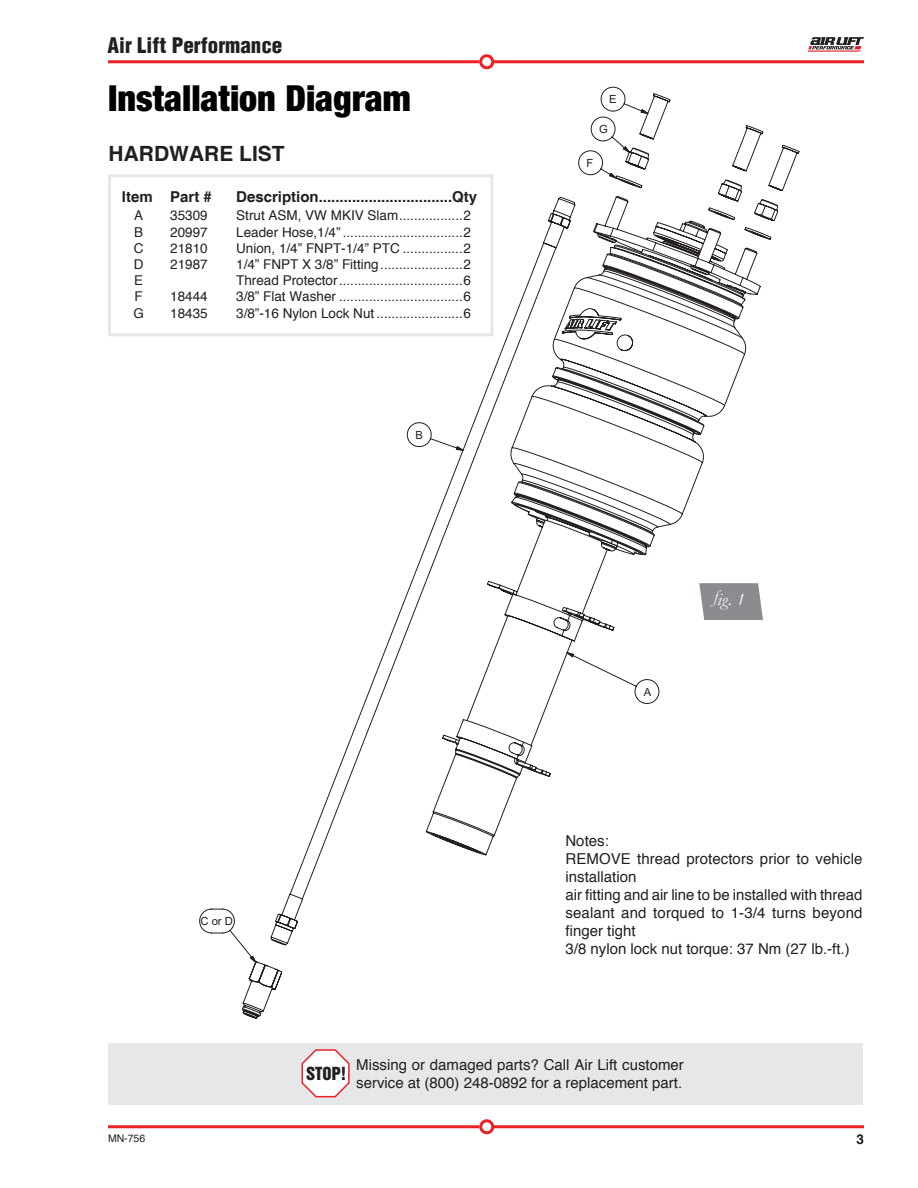
<style>
.page{position:relative;width:918px;height:1188px;background:#fff}
.page>*{position:absolute;margin:0;border:0;box-sizing:border-box;transform-origin:0 0}
.t1{font:900 condensed 36px "Helvetica Neue";color:#010101}
.t2{font:900 condensed 21px "Helvetica";color:#231f20}
.t3{font:700 21px "Helvetica";color:#231f20}
.t4{font:italic 18px "Garamond";color:#fff}
.t5{font:16.5px "Helvetica Inserat LT Std";color:#231f20}
.t6{font:15px/18px "Helvetica";color:#231f20}
.t7{font:700 15px "Helvetica";color:#231f20}
.t8{font:13.5px "Helvetica";color:#231f20}
.t9{font:700 13.5px "Helvetica";color:#231f20}
.t10{font:11.25px "Arial";color:#231f20}
.t11{font:10.5px "Helvetica";color:#231f20}
</style>
<div class="page">
<hr style="left:493px;top:1125px;width:371px;height:3px;background:#ec2127">
<div style="left:479px;top:1119px;width:15px;height:15px;border:3px solid #ec2127;border-radius:50%"></div>
<hr style="left:108px;top:1125px;width:371px;height:3px;background:#ec2127">
<hr style="left:493px;top:60px;width:371px;height:3px;background:#ec2127">
<div style="left:479px;top:54px;width:15px;height:15px;border:3px solid #ec2127;border-radius:50%"></div>
<hr style="left:108px;top:60px;width:371px;height:3px;background:#ec2127">
<svg style="left:808px;top:37px;width:56px;height:15px"></svg>
<svg style="left:242px;top:196px;width:519px;height:823px"></svg>
<svg style="left:232px;top:934px;width:27px;height:32px"></svg>
<svg style="left:199px;top:445px;width:268px;height:489px"></svg>
<svg style="left:406px;top:422px;width:58px;height:29px"></svg>
<svg style="left:563px;top:651px;width:97px;height:53px"></svg>
<svg style="left:578px;top:87px;width:201px;height:153px"></svg>
<div style="left:108px;top:1043px;width:754px;height:62px;background:#e6e7e9"></div>
<svg style="left:301px;top:1049px;width:49px;height:49px"></svg>
<svg style="left:699px;top:583px;width:64px;height:37px;background:#949698"></svg>
<div style="left:108px;top:174px;width:385px;height:162px;border:3px solid #e6e7e9"></div>
<h2 class="t2" style="left:108px;top:32px;width:176px">Air Lift Performance</h2>
<h1 class="t1" style="left:108px;top:76px;width:304px">Installation Diagram</h1>
<h2 class="t3" style="left:109px;top:141px;width:178px">HARDWARE LIST</h2>
<p class="t7" style="left:122px;top:188px;width:92px">Item Part #</p>
<p class="t7" style="left:236px;top:188px;width:242px">Description................................Qty</p>
<p class="t8" style="left:134px;top:207px;width:11px">A</p>
<p class="t8" style="left:170px;top:207px;width:39px">35309</p>
<p class="t8" style="left:236px;top:207px;width:236px">Strut ASM, VW MKIV Slam.................2</p>
<p class="t8" style="left:134px;top:223px;width:11px">B</p>
<p class="t8" style="left:170px;top:223px;width:39px">20997</p>
<p class="t8" style="left:236px;top:223px;width:236px">Leader Hose,1/4” ................................2</p>
<p class="t8" style="left:134px;top:240px;width:11px">C</p>
<p class="t8" style="left:170px;top:240px;width:39px">21810</p>
<p class="t8" style="left:236px;top:240px;width:236px">Union, 1/4” FNPT-1/4” PTC ................2</p>
<p class="t8" style="left:134px;top:256px;width:11px">D</p>
<p class="t8" style="left:170px;top:256px;width:39px">21987</p>
<p class="t8" style="left:236px;top:256px;width:236px">1/4” FNPT X 3/8” Fitting......................2</p>
<p class="t8" style="left:134px;top:272px;width:11px">E</p>
<p class="t8" style="left:236px;top:272px;width:236px">Thread Protector.................................6</p>
<p class="t8" style="left:135px;top:288px;width:10px">F</p>
<p class="t8" style="left:170px;top:288px;width:39px">18444</p>
<p class="t8" style="left:236px;top:288px;width:236px">3/8” Flat Washer .................................6</p>
<p class="t8" style="left:133px;top:304px;width:12px">G</p>
<p class="t8" style="left:170px;top:304px;width:39px">18435</p>
<p class="t8" style="left:236px;top:304px;width:236px">3/8”-16 Nylon Lock Nut .......................6</p>
<p class="t10" style="left:415px;top:427px;width:9px">B</p>
<p class="t10" style="left:200px;top:914px;width:34px">C or D</p>
<p class="t10" style="left:609px;top:92px;width:9px">E</p>
<p class="t10" style="left:599px;top:122px;width:10px">G</p>
<p class="t10" style="left:587px;top:155px;width:8px">F</p>
<p class="t10" style="left:644px;top:684px;width:9px">A</p>
<h3 class="t4" style="left:714px;top:587px;width:33px">fig. 1</h3>
<p class="t6" style="left:566px;top:832px;width:299px">Notes:<br>REMOVE thread protectors prior to vehicle installation<br>air fitting and air line to be installed with thread sealant and torqued to 1-3/4 turns beyond finger tight<br>3/8 nylon lock nut torque: 37 Nm (27 lb.-ft.)</p>
<p class="t5" style="left:306px;top:1064px;width:42px">STOP!</p>
<p class="t6" style="left:356px;top:1056px;width:329px">Missing or damaged parts? Call Air Lift customer service at (800) 248-0892 for a replacement part.</p>
<p class="t11" style="left:108px;top:1132px;width:39px">MN-756</p>
<p class="t9" style="left:856px;top:1131px;width:9px">3</p>
</div>
